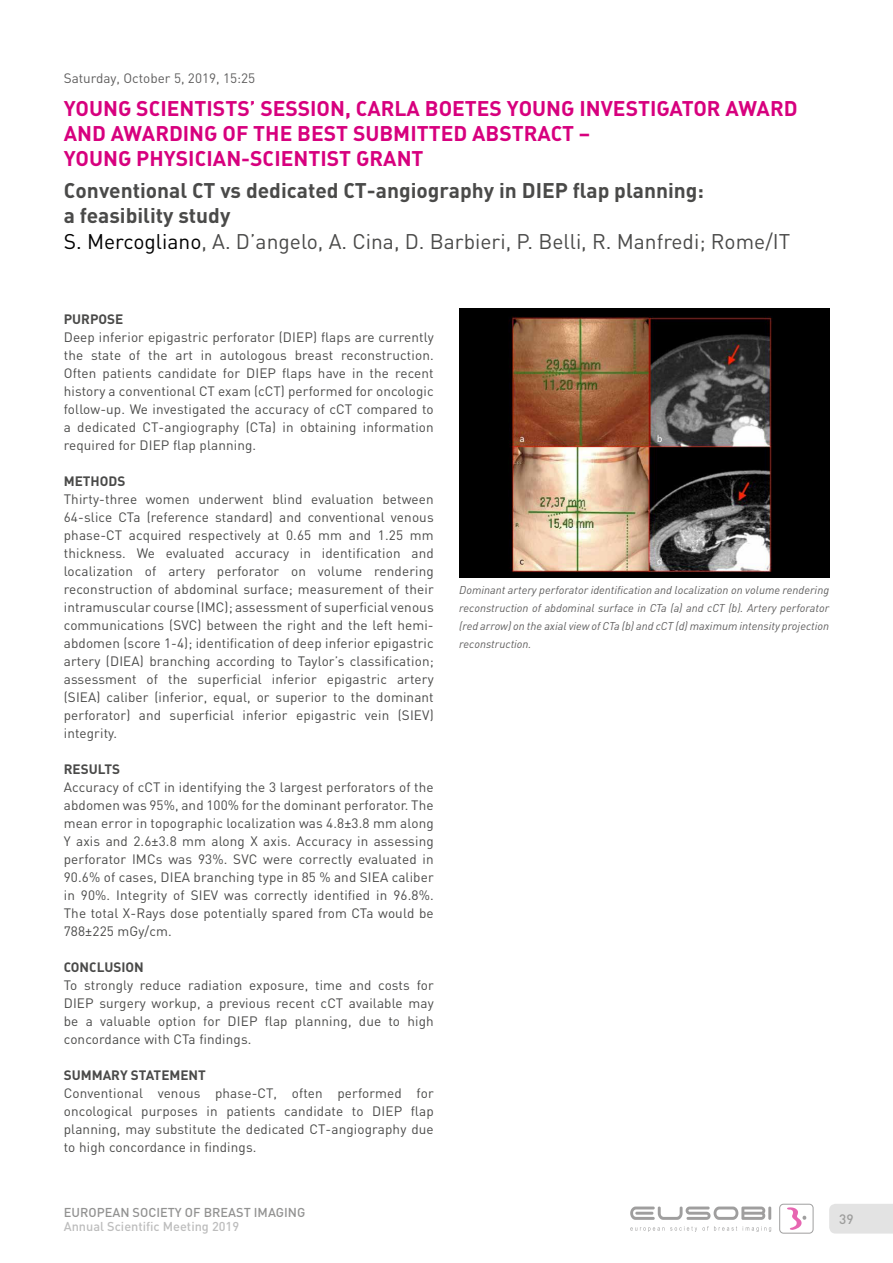
<style>
.page{position:relative;width:893px;height:1263px;background:#fff}
.page>*{position:absolute;margin:0;border:0;box-sizing:border-box;transform-origin:0 0}
.t1{font:700 21px/25.2px "DIN";color:#4a4a49}
.t2{font:700 21px/25.2px "DIN";color:#d7007e}
.t3{font:13.5px/18px "DIN";letter-spacing:.01em;color:#4a4a49;text-align:justify}
.t4{font:700 13.5px "DIN";color:#4a4a49}
.t5{font:13.5px "DIN";color:#5f5e5e}
.t6{font:500 13.5px "DIN";color:#9d9d9c}
.t7{font:500 12.75px "DIN";color:#4a4a49}
.t8{font:500 12.75px "DIN";color:#929292}
.t9{font:italic 11.25px/18px "DIN";color:#5f5e5e;text-align:justify}
.s1{font-weight:400;color:#000}
.s2{font-weight:400}
</style>
<div class="page">
<div style="left:829px;top:1204px;width:64px;height:29px;background:#e3e3e3"></div>
<svg style="left:630px;top:1206px;width:141px;height:14px"></svg>
<svg style="left:630px;top:1227px;width:34px;height:5px"></svg>
<svg style="left:670px;top:1226px;width:67px;height:6px"></svg>
<svg style="left:743px;top:1226px;width:28px;height:6px"></svg>
<svg style="left:787px;top:1207px;width:20px;height:23px"></svg>
<div style="left:779px;top:1204px;width:34px;height:29px;border:1px solid #5f5e5e;border-radius:4px"></div>
<img style="left:459px;top:308px;width:370px;height:269px">
<p class="t5" style="left:64px;top:70px;width:193px">Saturday, October 5, 2019, 15:25</p>
<h1 class="t2" style="left:64px;top:95px;width:735px">YOUNG SCIENTISTS’ SESSION, CARLA BOETES YOUNG INVESTIGATOR AWARD<br>AND AWARDING OF THE BEST SUBMITTED ABSTRACT –<br>YOUNG PHYSICIAN-SCIENTIST GRANT</h1>
<h1 class="t1" style="left:64px;top:177px;width:728px">Conventional CT vs dedicated CT-angiography in DIEP flap planning:<br>a feasibility study<br><span class="s1">S. Mercogliano</span><span class="s2">, A. D’angelo, A. Cina, D. Barbieri, P. Belli, R. Manfredi; Rome/IT</span></h1>
<p class="t4" style="left:64px;top:310px;width:61px">PURPOSE</p>
<p class="t3" style="left:64px;top:328px;width:371px">Deep inferior epigastric perforator (DIEP) flaps are currently the state of the art in autologous breast reconstruction.<br>Often patients candidate for DIEP flaps have in the recent history a conventional CT exam (cCT) performed for oncologic follow-up. We investigated the accuracy of cCT compared to a dedicated CT-angiography (CTa) in obtaining information required for DIEP flap planning.</p>
<p class="t4" style="left:64px;top:472px;width:63px">METHODS</p>
<p class="t3" style="left:64px;top:490px;width:371px">Thirty-three women underwent blind evaluation between 64-slice CTa (reference standard) and conventional venous phase-CT acquired respectively at 0.65 mm and 1.25 mm thickness. We evaluated accuracy in identification and localization of artery perforator on volume rendering reconstruction of abdominal surface; measurement of their intramuscular course (IMC); assessment of superficial venous communications (SVC) between the right and the left hemi&shy;abdomen (score 1-4); identification of deep inferior epigastric artery (DIEA) branching according to Taylor’s classification; assessment of the superficial inferior epigastric artery (SIEA) caliber (inferior, equal, or superior to the dominant perforator) and superficial inferior epigastric vein (SIEV) integrity.</p>
<p class="t4" style="left:64px;top:760px;width:58px">RESULTS</p>
<p class="t3" style="left:64px;top:778px;width:371px">Accuracy of cCT in identifying the 3 largest perforators of the abdomen was 95%, and 100% for the dominant perforator. The mean error in topographic localization was 4.8±3.8 mm along Y axis and 2.6±3.8 mm along X axis. Accuracy in assessing perforator IMCs was 93%. SVC were correctly evaluated in 90.6% of cases, DIEA branching type in 85 % and SIEA caliber in 90%. Integrity of SIEV was correctly identified in 96.8%.<br>The total X-Rays dose potentially spared from CTa would be 788±225 mGy/cm.</p>
<p class="t4" style="left:64px;top:958px;width:82px">CONCLUSION</p>
<p class="t3" style="left:64px;top:976px;width:371px">To strongly reduce radiation exposure, time and costs for DIEP surgery workup, a previous recent cCT available may be a valuable option for DIEP flap planning, due to high concordance with CTa findings.</p>
<p class="t4" style="left:64px;top:1066px;width:144px">SUMMARY STATEMENT</p>
<p class="t3" style="left:64px;top:1084px;width:371px">Conventional venous phase-CT, often performed for oncological purposes in patients candidate to DIEP flap planning, may substitute the dedicated CT-angiography due to high concordance in findings.</p>
<p class="t7" style="left:64px;top:1204px;width:243px">EUROPEAN SOCIETY OF BREAST IMAGING</p>
<p class="t8" style="left:64px;top:1218px;width:177px">Annual Scientific Meeting 2019</p>
<p class="t9" style="left:459px;top:581px;width:371px">Dominant artery perforator identification and localization on volume rendering reconstruction of abdominal surface in CTa (a) and cCT (b). Artery perforator (red arrow) on the axial view of CTa (b) and cCT (d) maximum intensity projection reconstruction.</p>
<p class="t6" style="left:839px;top:1211px;width:16px">39</p>
</div>
